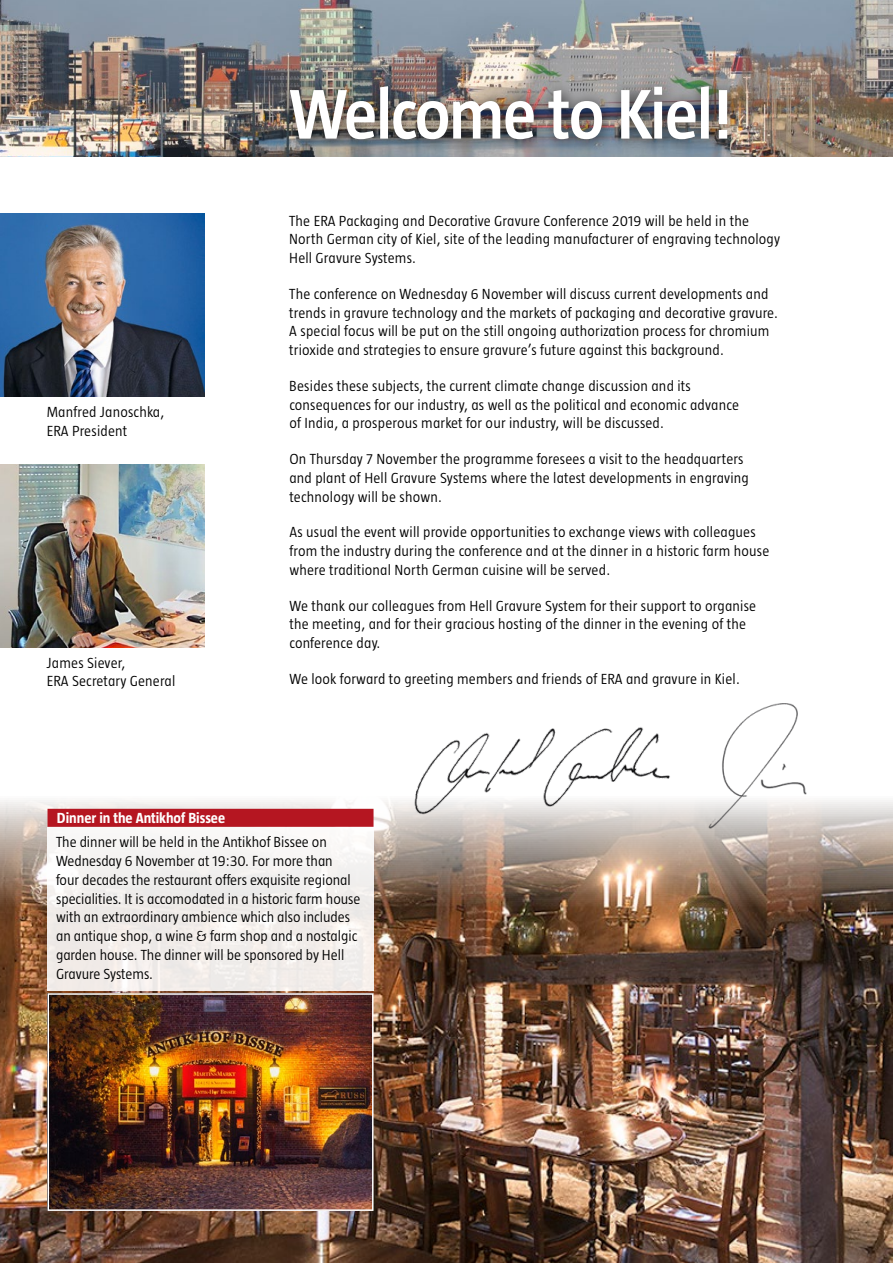
<style>
.page{position:relative;width:893px;height:1263px;background:#fff}
.page>*{position:absolute;margin:0;border:0;box-sizing:border-box;transform-origin:0 0}
.t1{font:600 72px "Taz";letter-spacing:-.025em;color:#fff}
.t2{font:300 15px/18.8px "Taz";letter-spacing:.015em;color:#000}
.t3{font:700 15px "Taz";color:#fff}
</style>
<div class="page">
<img style="left:0;top:0;width:893px;height:157px">
<img style="left:0;top:800px;width:893px;height:463px">
<img style="left:0;top:214px;width:204px;height:182px">
<img style="left:0;top:464px;width:204px;height:183px">
<div style="left:278px;top:74px;width:465px;height:81px;background:#000;opacity:.75"></div>
<div style="left:48px;top:827px;width:326px;height:163px;background:linear-gradient(to right,#f2efed,#f4f1ef)"></div>
<img style="left:51px;top:996px;width:320px;height:212px">
<div style="left:48px;top:993px;width:326px;height:218px;border:2px solid #fff"></div>
<div style="left:48px;top:809px;width:326px;height:18px;background:#b51621"></div>
<img style="left:702px;top:703px;width:116px;height:132px">
<img style="left:414px;top:727px;width:257px;height:91px">
<p class="t2" style="left:47px;top:403px;width:119px">Manfred Janoschka,<br>ERA President</p>
<p class="t2" style="left:47px;top:653px;width:130px">James Siever,<br>ERA Secretary General</p>
<p class="t3" style="left:57px;top:810px;width:170px">Dinner in the Antikhof Bissee</p>
<h1 class="t1" style="left:289px;top:77px;width:445px">Welcome to Kiel!</h1>
<p class="t2" style="left:289px;top:211px;width:492px">The ERA Packaging and Decorative Gravure Conference 2019 will be held in the<br>North German city of Kiel, site of the leading manufacturer of engraving technology<br>Hell Gravure Systems.</p>
<p class="t2" style="left:289px;top:285px;width:490px">The conference on Wednesday 6 November will discuss current developments and trends in gravure technology and the markets of packaging and decorative gravure.<br>A special focus will be put on the still ongoing authorization process for chromium trioxide and strategies to ensure gravure’s future against this background.</p>
<p class="t2" style="left:289px;top:377px;width:451px">Besides these subjects, the current climate change discussion and its consequences for our industry, as well as the political and economic advance of India, a prosperous market for our industry, will be discussed.</p>
<p class="t2" style="left:289px;top:450px;width:461px">On Thursday 7 November the programme foresees a visit to the headquarters and plant of Hell Gravure Systems where the latest developments in engraving technology will be shown.</p>
<p class="t2" style="left:289px;top:523px;width:481px">As usual the event will provide opportunities to exchange views with colleagues from the industry during the conference and at the dinner in a historic farm house where traditional North German cuisine will be served.</p>
<p class="t2" style="left:289px;top:596px;width:468px">We thank our colleagues from Hell Gravure System for their support to organise the meeting, and for their gracious hosting of the dinner in the evening of the conference day.</p>
<p class="t2" style="left:289px;top:670px;width:452px">We look forward to greeting members and friends of ERA and gravure in Kiel.</p>
<p class="t2" style="left:56px;top:833px;width:306px">The dinner will be held in the Antikhof Bissee on Wednesday 6 November at 19:30. For more than<br>four decades the restaurant offers exquisite regional specialities. It is accomodated in a historic farm house with an extraordinary ambience which also includes an antique shop, a wine &amp; farm shop and a nostalgic garden house. The dinner will be sponsored by Hell Gravure Systems.</p>
</div>
